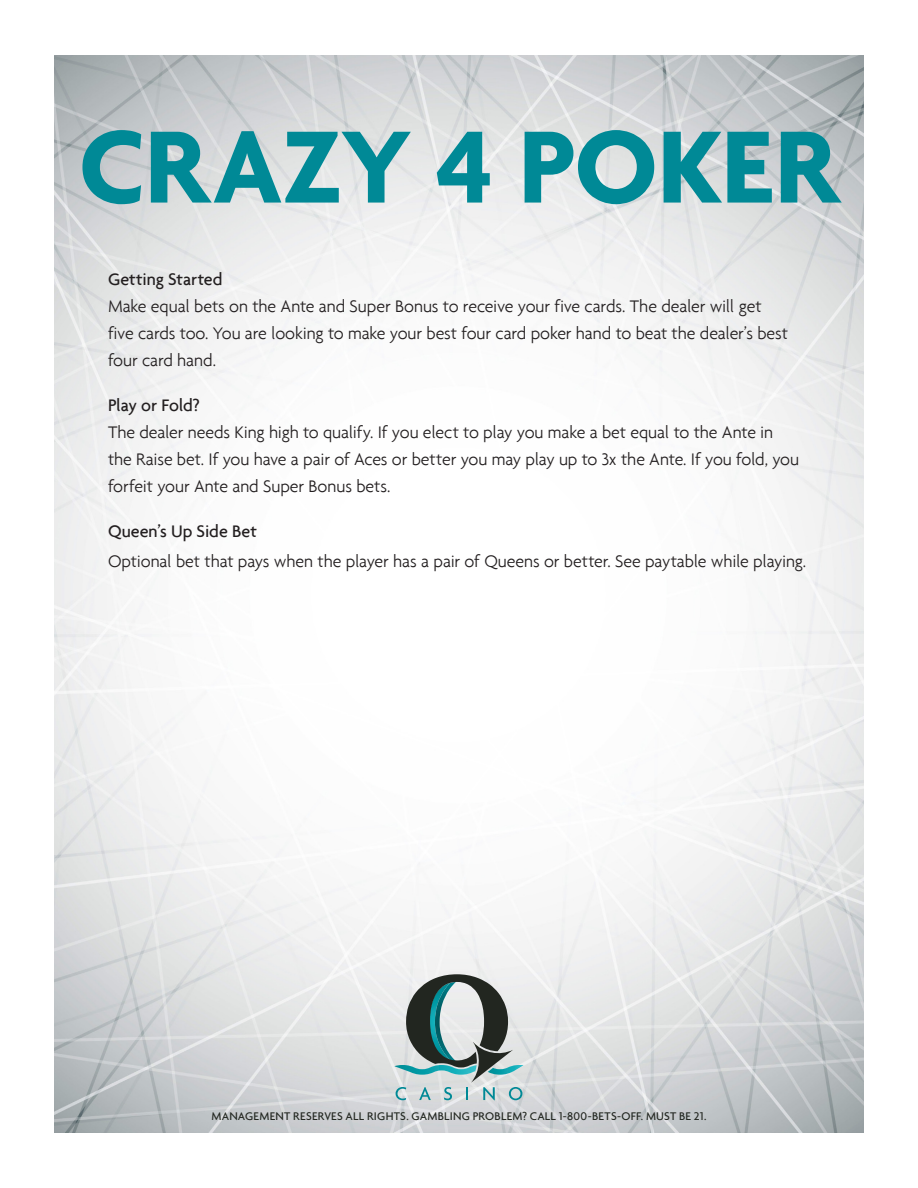
<style>
.page{position:relative;width:918px;height:1188px;background:#fff}
.page>*{position:absolute;margin:0;border:0;box-sizing:border-box;transform-origin:0 0}
.t1{font:700 111px "Agenda";letter-spacing:.005em;color:#008996}
.t2{font:300 18px/27px "Agenda";letter-spacing:-.005em;color:#231f20}
.t3{font:500 12px "Agenda";letter-spacing:.02em;color:#222620}
.s1{font-weight:500}
</style>
<div class="page">
<img style="left:54px;top:56px;width:810px;height:1076px">
<svg style="left:394px;top:974px;width:130px;height:126px"></svg>
<p class="t1" style="left:79px;top:99px;width:762px">CRAZY 4 POKER</p>
<p class="t2" style="left:108px;top:265px;width:682px"><span class="s1">Getting Started<br></span>Make equal bets on the Ante and Super Bonus to receive your five cards. The dealer will get five cards too. You are looking to make your best four card poker hand to beat the dealer’s best four card hand.</p>
<p class="t2" style="left:108px;top:391px;width:693px"><span class="s1">Play or Fold?<br></span>The dealer needs King high to qualify. If you elect to play you make a bet equal to the Ante in the Raise bet. If you have a pair of Aces or better you may play up to 3x the Ante. If you fold, you forfeit your Ante and Super Bonus bets.</p>
<p class="t2" style="left:108px;top:515px;width:700px;line-height:30px"><span class="s1">Queen’s Up Side Bet<br></span>Optional bet that pays when the player has a pair of Queens or better. See paytable while playing.</p>
<p class="t3" style="left:212px;top:1109px;width:496px">MANAGEMENT RESERVES ALL RIGHTS. GAMBLING PROBLEM? CALL 1-800-BETS-OFF. MUST BE 21.</p>
</div>
